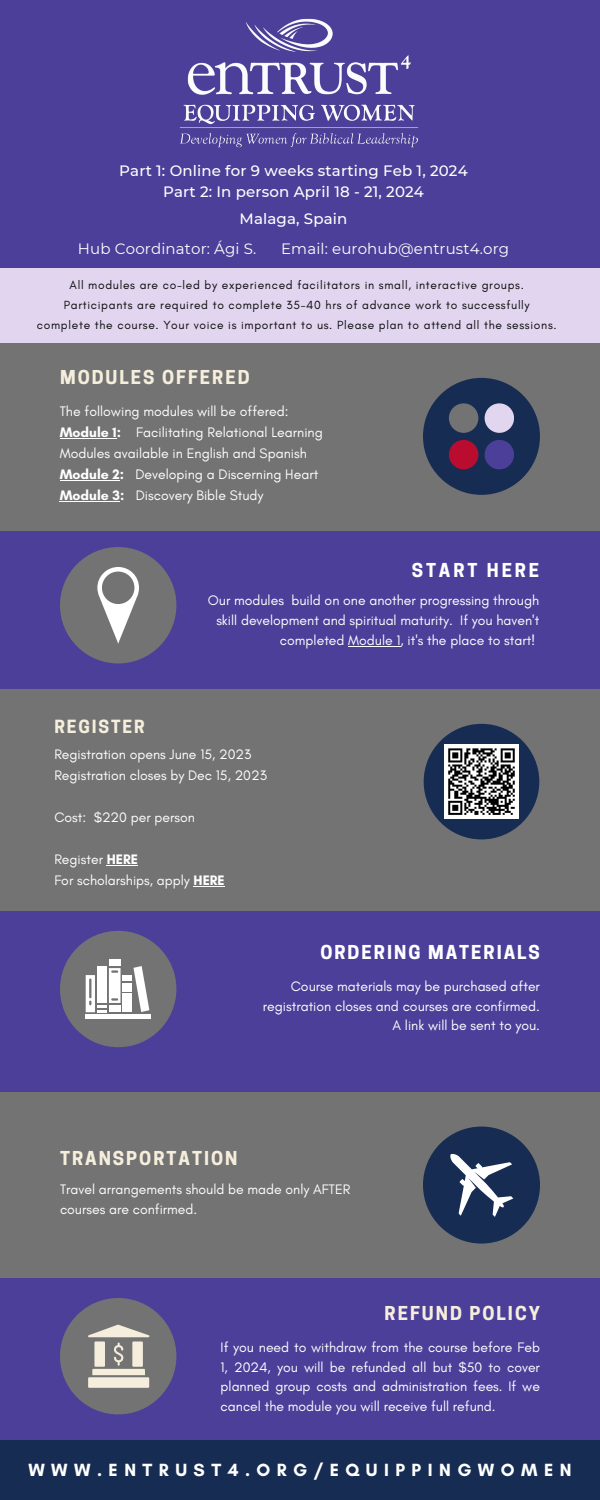
<style>
.page{position:relative;width:600px;height:1500px;background:#4c3f99}
.page>*{position:absolute;margin:0;border:0;box-sizing:border-box;transform-origin:0 0}
.t1{font:700 18px "Cooper Hewitt";letter-spacing:.11em;color:#f5eedc}
.t2{font:700 18px "Glacial Indifference";letter-spacing:.36em;color:#fff}
.t3{font:700 18px "Cooper Hewitt";letter-spacing:.11em;color:#fff}
.t4{font:700 18px "Cooper Hewitt";letter-spacing:.16em;color:#fff}
.t5{font:700 17.1px "Cooper Hewitt";letter-spacing:.11em;color:#f5eedc}
.t6{font:500 15px "Montserrat";letter-spacing:.01em;color:#fff}
.t7{font:15px "Montserrat";letter-spacing:.01em;color:#fff}
.t8{font:14px/19.5px "Glacial Indifference";color:#fff;text-align:right}
.t9{font:12px/20.2px "Glacial Indifference";letter-spacing:.055em;color:#090909;text-align:center}
.s1{font-weight:700}
</style>
<div class="page">
<div style="left:0;top:343px;width:600px;height:187px;background:#737373"></div>
<div style="left:0;top:268px;width:600px;height:75px;background:#e1d5f0"></div>
<div style="left:0;top:689px;width:600px;height:222px;background:#737373"></div>
<div style="left:0;top:1092px;width:600px;height:186px;background:#737373"></div>
<div style="left:60px;top:1298px;width:116px;height:116px;background:#737373;border-radius:50%"></div>
<div style="left:94px;top:1341px;width:11px;height:26px;background:#f5eedc"></div>
<div style="left:132px;top:1341px;width:11px;height:26px;background:#f5eedc"></div>
<svg style="left:88px;top:1325px;width:61px;height:12px"></svg>
<svg style="left:92px;top:1343px;width:53px;height:32px"></svg>
<div style="left:88px;top:1377px;width:61px;height:11px;background:#f5eedc"></div>
<img style="left:179px;top:18px;width:240px;height:130px">
<div style="left:423px;top:378px;width:117px;height:117px;background:#162c52;border-radius:50%"></div>
<div style="left:485px;top:403px;width:29px;height:30px;background:#e1d5f0;border-radius:50%"></div>
<div style="left:485px;top:440px;width:29px;height:29px;background:#4c3f99;border-radius:50%"></div>
<div style="left:449px;top:403px;width:29px;height:30px;background:#737373;border-radius:50%"></div>
<div style="left:449px;top:440px;width:29px;height:29px;background:#ba0c2f;border-radius:50%"></div>
<div style="left:60px;top:547px;width:116px;height:116px;background:#737373;border-radius:50%"></div>
<svg style="left:97px;top:567px;width:42px;height:76px"></svg>
<div style="left:424px;top:724px;width:115px;height:115px;background:#162c52;border-radius:50%"></div>
<div style="left:60px;top:931px;width:116px;height:116px;background:#737373;border-radius:50%"></div>
<div style="left:123px;top:994px;width:9px;height:18px;background:#fff"></div>
<div style="left:109px;top:959px;width:12px;height:7px;background:#fff"></div>
<div style="left:123px;top:983px;width:9px;height:8px;background:#fff"></div>
<svg style="left:133px;top:966px;width:16px;height:46px"></svg>
<div style="left:123px;top:975px;width:9px;height:6px;background:#fff"></div>
<hr style="left:86px;top:1015px;width:65px;height:4px;background:#fff">
<div style="left:97px;top:967px;width:10px;height:36px;background:#fff"></div>
<svg style="left:86px;top:968px;width:35px;height:44px"></svg>
<div style="left:423px;top:1127px;width:117px;height:117px;background:#162c52;border-radius:50%"></div>
<svg style="left:450px;top:1154px;width:63px;height:63px"></svg>
<div style="left:0;top:1440px;width:600px;height:60px;background:#162c52"></div>
<hr style="left:60px;top:438px;width:57px;height:1px;background:#fff">
<hr style="left:60px;top:480px;width:60px;height:1px;background:#fff">
<hr style="left:60px;top:501px;width:60px;height:1px;background:#fff">
<hr style="left:348px;top:646px;width:53px;height:1px;background:#fff">
<hr style="left:107px;top:865px;width:31px;height:1px;background:#fff">
<hr style="left:194px;top:886px;width:31px;height:1px;background:#fff">
<div style="left:444px;top:744px;width:75px;height:75px;background:#fff"></div>
<svg style="left:448px;top:748px;width:67px;height:67px"></svg>
<p class="t6" style="left:119px;top:161px;width:350px">Part 1: Online for 9 weeks starting Feb 1, 2024</p>
<p class="t6" style="left:163px;top:183px;width:262px">Part 2: In person April 18 - 21, 2024</p>
<p class="t6" style="left:240px;top:209px;width:109px">Malaga, Spain</p>
<p class="t7" style="left:78px;top:239px;width:180px">Hub Coordinator: Ági S.</p>
<p class="t7" style="left:281px;top:239px;width:230px">Email: eurohub@entrust4.org</p>
<p class="t9" style="left:37px;top:275px;width:521px">All modules are co-led by experienced facilitators in small, interactive groups.<br>Participants are required to complete 35-40 hrs of advance work to successfully complete the course. Your voice is important to us. Please plan to attend all the sessions.</p>
<p class="t1" style="left:60px;top:370px;width:191px">MODULES OFFERED</p>
<p class="t8" style="left:60px;top:402px;width:230px">The following modules will be offered:</p>
<p class="t8" style="left:60px;top:423px;width:264px"><span class="s1">Module 1:</span> Facilitating Relational Learning</p>
<p class="t8" style="left:60px;top:444px;width:249px">Modules available in English and Spanish</p>
<p class="t8" style="left:60px;top:465px;width:260px"><span class="s1">Module 2:</span> Developing a Discerning Heart</p>
<p class="t8" style="left:60px;top:486px;width:205px"><span class="s1">Module 3:</span> Discovery Bible Study</p>
<p class="t4" style="left:412px;top:564px;width:129px">START HERE</p>
<p class="t8" style="left:208px;top:590px;width:333px;line-height:20.2px">Our modules build on one another progressing through skill development and spiritual maturity. If you haven't completed Module 1, it's the place to start!</p>
<p class="t5" style="left:54px;top:721px;width:92px">REGISTER</p>
<p class="t8" style="left:54px;top:745px;width:199px">Registration opens June 15, 2023</p>
<p class="t8" style="left:54px;top:766px;width:214px">Registration closes by Dec 15, 2023</p>
<p class="t8" style="left:54px;top:808px;width:142px">Cost: $220 per person</p>
<p class="t8" style="left:54px;top:850px;width:85px">Register <span class="s1">HERE</span></p>
<p class="t8" style="left:54px;top:871px;width:172px">For scholarships, apply <span class="s1">HERE</span></p>
<p class="t3" style="left:320px;top:945px;width:221px">ORDERING MATERIALS</p>
<p class="t8" style="left:263px;top:977px;width:279px">Course materials may be purchased after registration closes and courses are confirmed.<br>A link will be sent to you.</p>
<p class="t1" style="left:60px;top:1151px;width:179px">TRANSPORTATION</p>
<p class="t8" style="left:60px;top:1179px;width:292px;line-height:20.2px;text-align:left">Travel arrangements should be made only AFTER courses are confirmed.</p>
<p class="t1" style="left:385px;top:1306px;width:157px">REFUND POLICY</p>
<p class="t8" style="left:221px;top:1338px;width:321px;text-align:justify">If you need to withdraw from the course before Feb 1, 2024, you will be refunded all but $50 to cover planned group costs and administration fees. If we cancel the module you will receive full refund.</p>
<p class="t2" style="left:28px;top:1459px;width:545px">WWW.ENTRUST4.ORG/EQUIPPINGWOMEN</p>
</div>
